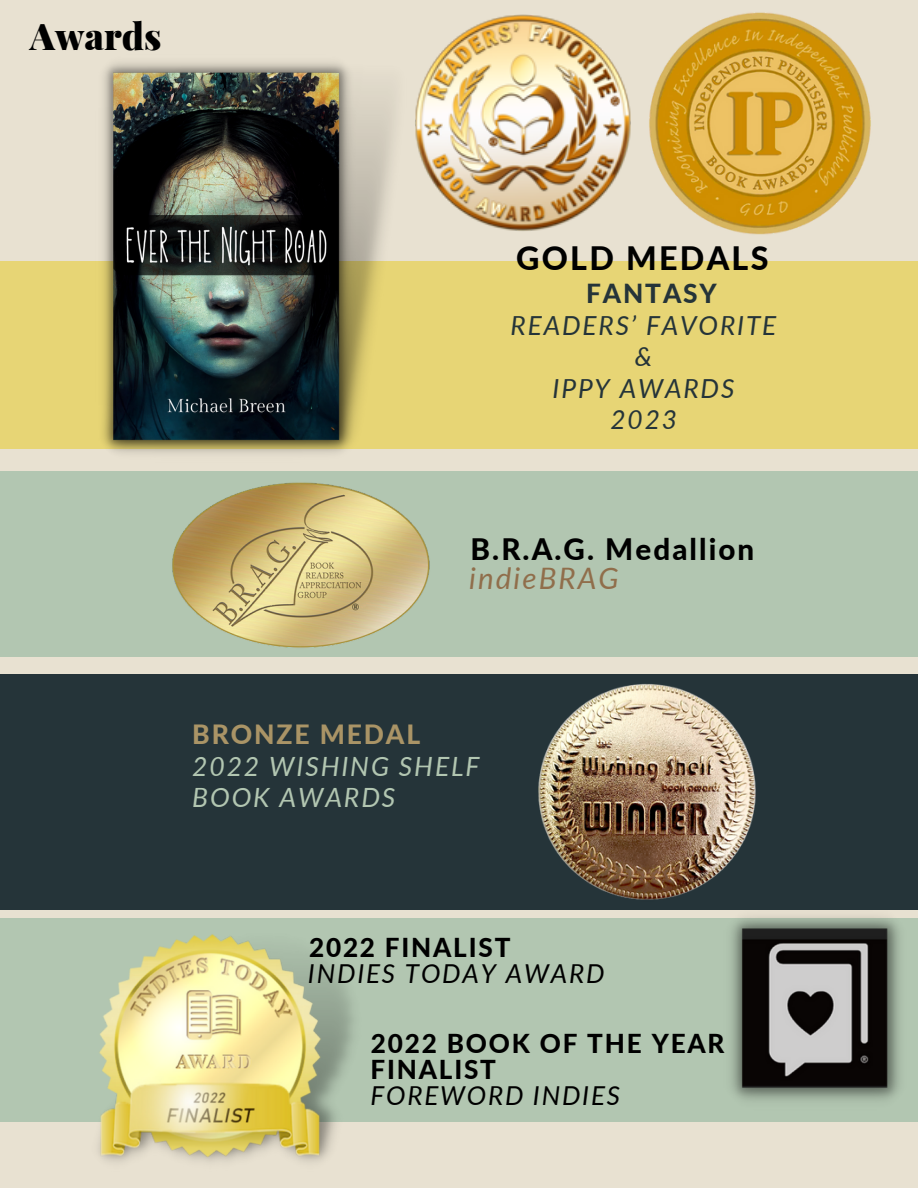
<style>
.page{position:relative;width:918px;height:1188px;background:#e8e1d1}
.page>*{position:absolute;margin:0;border:0;box-sizing:border-box;transform-origin:0 0}
.t1{font:900 36.75px "Playfair Display";color:#000}
.t2{font:800 32.25px "Lato";letter-spacing:.07em;color:#000}
.t3{font:800 29.55px "Lato";letter-spacing:.07em;color:#000}
.t4{font:italic 29.55px "Lato";letter-spacing:.07em;color:#906e4b}
.t5{font:italic 26.55px "Lato";letter-spacing:.07em;color:#b2c6b1}
.t6{font:800 26.55px "Lato";letter-spacing:.07em;color:#aa9466}
.t7{font:italic 26.25px "Lato";letter-spacing:.07em;color:#253439}
.t8{font:800 26.25px "Lato";letter-spacing:.07em;color:#253439}
.t9{font:800 26.1px "Lato";letter-spacing:.07em;color:#000}
.t10{font:italic 26.1px "Lato";letter-spacing:.07em;color:#000}
</style>
<div class="page">
<div style="left:0;top:919px;width:918px;height:203px;background:#b2c6b1"></div>
<div style="left:0;top:471px;width:918px;height:185px;background:#b2c6b1"></div>
<img style="left:98px;top:934px;width:256px;height:228px">
<div style="left:0;top:674px;width:918px;height:236px;background:#253439"></div>
<div style="left:0;top:261px;width:918px;height:187px;background:#e7d575"></div>
<img style="left:96px;top:62px;width:298px;height:392px">
<img style="left:538px;top:684px;width:218px;height:216px">
<img style="left:649px;top:12px;width:222px;height:223px">
<img style="left:723px;top:916px;width:184px;height:185px">
<img style="left:415px;top:14px;width:216px;height:217px">
<img style="left:163px;top:426px;width:276px;height:231px">
<p class="t1" style="left:30px;top:10px;width:133px">Awards</p>
<p class="t2" style="left:516px;top:238px;width:254px">GOLD MEDALS</p>
<p class="t8" style="left:586px;top:277px;width:132px">FANTASY</p>
<p class="t7" style="left:511px;top:309px;width:267px">READERS’ FAVORITE</p>
<p class="t7" style="left:635px;top:340px;width:19px">&amp;</p>
<p class="t7" style="left:553px;top:372px;width:183px">IPPY AWARDS</p>
<p class="t7" style="left:611px;top:403px;width:68px">2023</p>
<p class="t3" style="left:471px;top:531px;width:285px">B.R.A.G. Medallion</p>
<p class="t4" style="left:469px;top:560px;width:151px">indieBRAG</p>
<p class="t6" style="left:192px;top:718px;width:230px">BRONZE MEDAL</p>
<p class="t5" style="left:192px;top:750px;width:289px">2022 WISHING SHELF</p>
<p class="t5" style="left:192px;top:781px;width:205px">BOOK AWARDS</p>
<p class="t9" style="left:309px;top:931px;width:203px">2022 FINALIST</p>
<p class="t10" style="left:308px;top:957px;width:298px">INDIES TODAY AWARD</p>
<p class="t9" style="left:371px;top:1027px;width:355px">2022 BOOK OF THE YEAR</p>
<p class="t9" style="left:370px;top:1053px;width:127px">FINALIST</p>
<p class="t10" style="left:370px;top:1079px;width:251px">FOREWORD INDIES</p>
</div>
